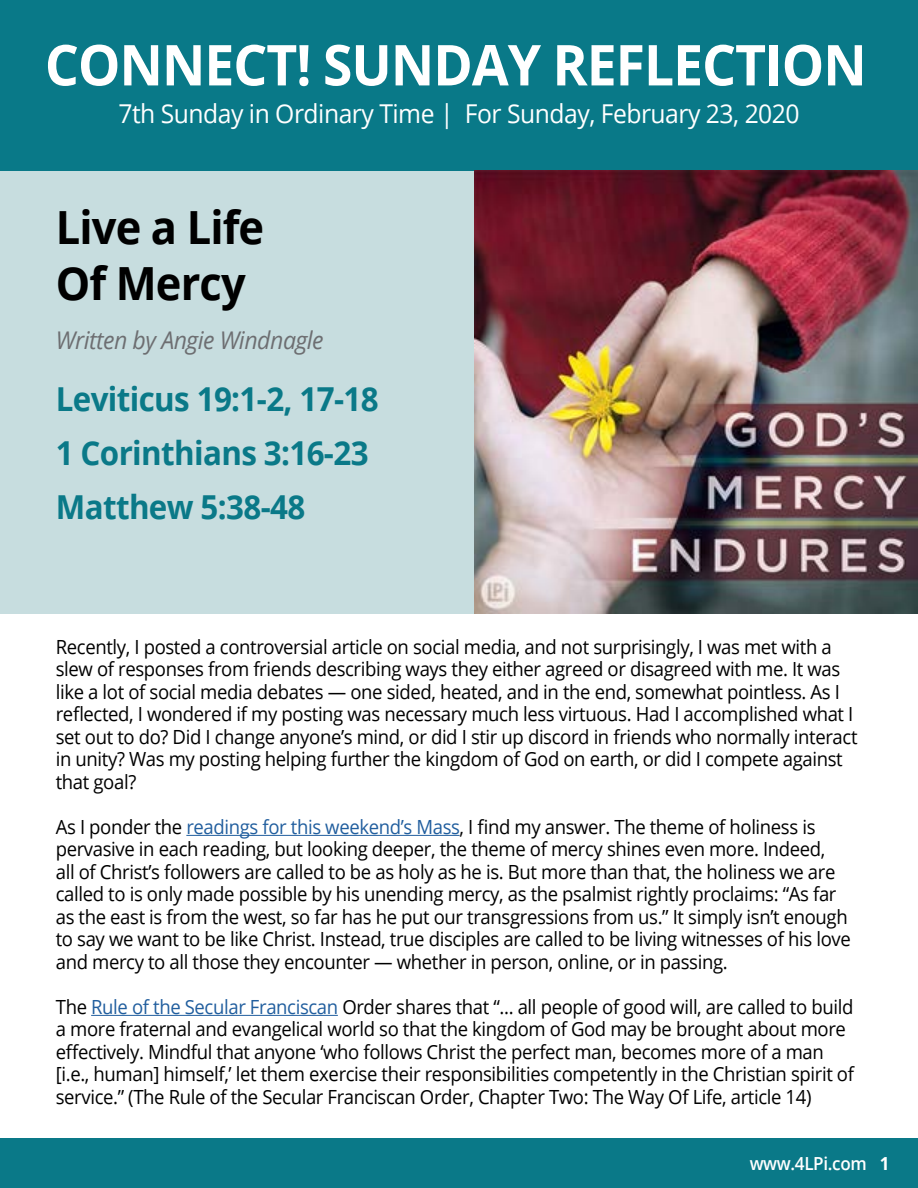
<style>
.page{position:relative;width:918px;height:1188px;background:#fff}
.page>*{position:absolute;margin:0;border:0;box-sizing:border-box;transform-origin:0 0}
.t1{font:700 56.4px "Open Sans";letter-spacing:-.02em;color:#fff;scale:.95 1}
.t2{font:700 45.75px/55.5px "Open Sans";letter-spacing:-.02em;color:#000;scale:.95 1}
.t3{font:700 33px/54px "Open Sans";letter-spacing:-.02em;color:#0a7988;scale:.95 1}
.t4{font:25.95px "Open Sans";letter-spacing:-.02em;color:#fff;scale:.95 1}
.t5{font:italic 24.3px "Open Sans";letter-spacing:-.02em;color:#6d6e71;scale:.95 1}
.t6{font:19.5px/22.5px "Open Sans";letter-spacing:-.02em;color:#000;scale:.95 1}
.t7{font:600 18px "Open Sans";letter-spacing:-.02em;color:#fff;scale:.95 1}
.s1{color:#215e9e}
.s2{font-weight:700}
</style>
<div class="page">
<div style="left:0;top:151px;width:918px;height:463px;background:#c7dddf"></div>
<div style="left:0;top:0;width:918px;height:170px;background:#097988"></div>
<img style="left:474px;top:170px;width:444px;height:444px">
<hr style="left:186px;top:835px;width:274px;height:1px;background:#215e9e">
<hr style="left:91px;top:1015px;width:247px;height:1px;background:#215e9e">
<div style="left:0;top:1138px;width:918px;height:50px;background:#0a7988"></div>
<h1 class="t1" style="left:45px;top:25px;width:867px">CONNECT! SUNDAY REFLECTION</h1>
<h3 class="t4" style="left:118px;top:96px;width:719px">7th Sunday in Ordinary Time | For Sunday, February 23, 2020</h3>
<h2 class="t2" style="left:56px;top:199px;width:221px">Live a Life<br>Of Mercy</h2>
<p class="t5" style="left:56px;top:324px;width:283px">Written by Angie Windnagle</p>
<h3 class="t3" style="left:56px;top:371px;width:342px">Leviticus 19:1-2, 17-18<br>1 Corinthians 3:16-23<br>Matthew 5:38-48</h3>
<p class="t6" style="left:56px;top:635px;width:845px">Recently, I posted a controversial article on social media, and not surprisingly, I was met with a slew of responses from friends describing ways they either agreed or disagreed with me. It was like a lot of social media debates — one sided, heated, and in the end, somewhat pointless. As I reflected, I wondered if my posting was necessary much less virtuous. Had I accomplished what I set out to do? Did I change anyone’s mind, or did I stir up discord in friends who normally interact in unity? Was my posting helping further the kingdom of God on earth, or did I compete against that goal?</p>
<p class="t6" style="left:56px;top:815px;width:838px">As I ponder the <span class="s1">readings for this weekend’s Mass</span>, I find my answer. The theme of holiness is pervasive in each reading, but looking deeper, the theme of mercy shines even more. Indeed,<br>all of Christ’s followers are called to be as holy as he is. But more than that, the holiness we are called to is only made possible by his unending mercy, as the psalmist rightly proclaims: “As far as the east is from the west, so far has he put our transgressions from us.” It simply isn’t enough to say we want to be like Christ. Instead, true disciples are called to be living witnesses of his love and mercy to all those they encounter — whether in person, online, or in passing.</p>
<p class="t6" style="left:56px;top:995px;width:842px">The <span class="s1">Rule of the Secular Franciscan</span> Order shares that “... all people of good will, are called to build a more fraternal and evangelical world so that the kingdom of God may be brought about more effectively. Mindful that anyone ‘who follows Christ the perfect man, becomes more of a man [i.e., human] himself,’ let them exercise their responsibilities competently in the Christian spirit of service.” (The Rule of the Secular Franciscan Order, Chapter Two: The Way Of Life, article 14)</p>
<p class="t7" style="left:750px;top:1151px;width:149px">www.4LPi.com <span class="s2">1</span></p>
</div>
